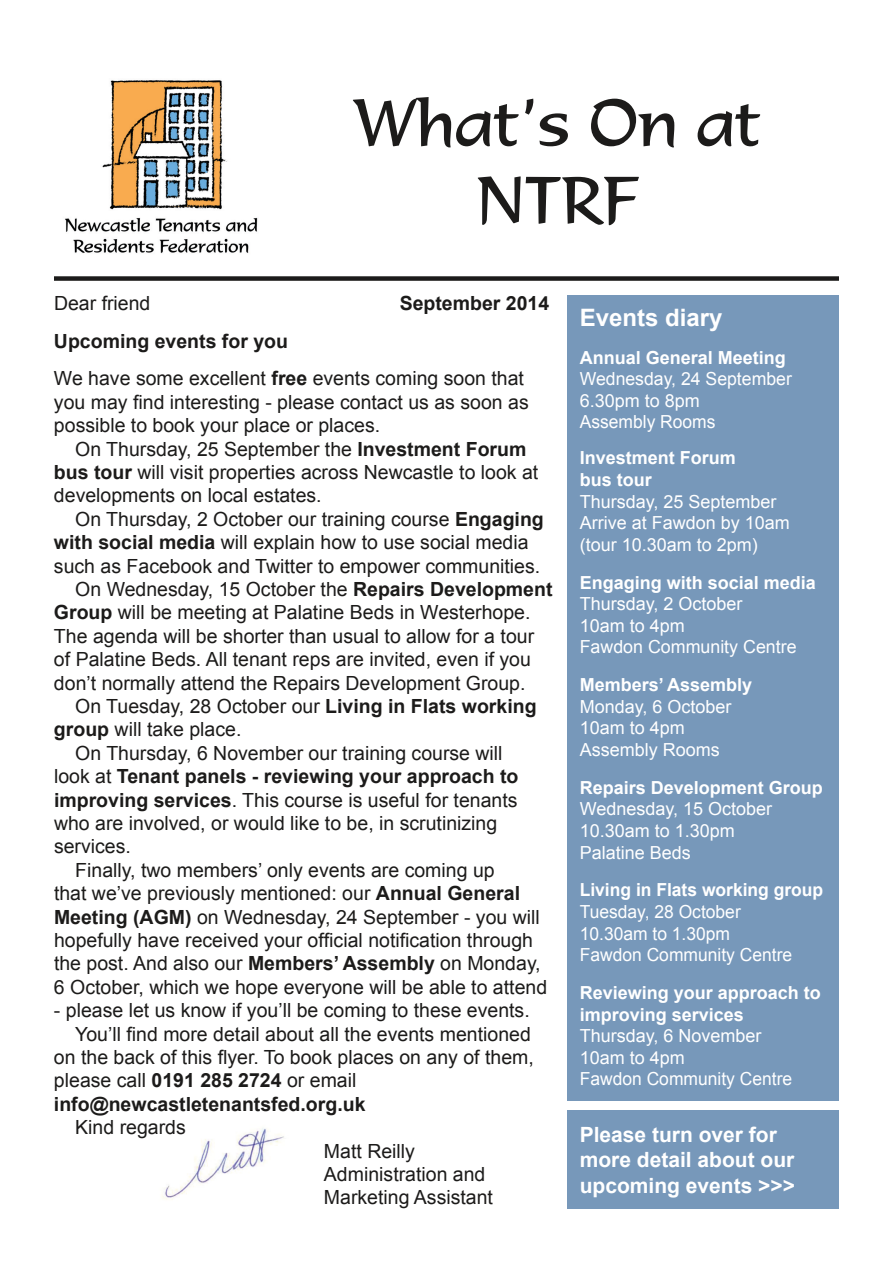
<style>
.page{position:relative;width:893px;height:1263px;background:#fff}
.page>*{position:absolute;margin:0;border:0;box-sizing:border-box;transform-origin:0 0}
.t1{font:64.5px/77.4px "Formal 436 BT";color:#1c1b1a;text-align:center}
.t2{font:700 24px "Arial";color:#fff}
.t3{font:700 21px/25.2px "Arial";color:#fff}
.t4{font:19.5px/23.4px "Arial";color:#1c1b1a}
.t5{font:700 19.5px "Arial";color:#1c1b1a}
.t6{font:18px/21.6px "Arial";color:#fff}
.t7{font:700 18px/21.6px "Arial";color:#fff}
.s1{font-weight:700}
.s2{font-weight:400}
</style>
<div class="page">
<img style="left:162px;top:1128px;width:122px;height:72px">
<img style="left:65px;top:80px;width:193px;height:174px">
<div style="left:54px;top:276px;width:785px;height:5px;background:#1c1b1a"></div>
<div style="left:567px;top:296px;width:271px;height:805px;background:#7798ba"></div>
<div style="left:567px;top:1110px;width:271px;height:98px;background:#7798ba"></div>
<h1 class="t1" style="left:354px;top:83px;width:408px">What’s On at<br>NTRF</h1>
<p class="t4" style="left:54px;top:291px;width:98px">Dear friend</p>
<p class="t5" style="left:400px;top:290px;width:151px">September 2014</p>
<p class="t4" style="left:54px;top:322px;width:472px;line-height:37.8px"><span class="s1">Upcoming events for you<br></span>We have some excellent <span class="s1">free</span> events coming soon that</p>
<p class="t4" style="left:54px;top:390px;width:476px">you may find interesting - please contact us as soon as possible to book your place or places.</p>
<p class="t4" style="left:54px;top:437px;width:486px;text-indent:21px">On Thursday, 25 September the <span class="s1">Investment Forum bus tour</span> will visit properties across Newcastle to look at developments on local estates.</p>
<p class="t4" style="left:75px;top:507px;width:470px">On Thursday, 2 October our training course <span class="s1">Engaging</span></p>
<p class="t4" style="left:54px;top:531px;width:476px"><span class="s1">with social media</span> will explain how to use social media</p>
<p class="t4" style="left:54px;top:554px;width:488px">such as Facebook and Twitter to empower communities.</p>
<p class="t4" style="left:75px;top:578px;width:479px">On Wednesday, 15 October the <span class="s1">Repairs Development</span></p>
<p class="t4" style="left:54px;top:601px;width:478px"><span class="s1">Group</span> will be meeting at Palatine Beds in Westerhope.</p>
<p class="t4" style="left:54px;top:624px;width:482px">The agenda will be shorter than usual to allow for a tour</p>
<p class="t4" style="left:54px;top:648px;width:478px">of Palatine Beds. All tenant reps are invited, even if you</p>
<p class="t4" style="left:54px;top:671px;width:473px">don’t normally attend the Repairs Development Group.</p>
<p class="t4" style="left:75px;top:695px;width:463px">On Tuesday, 28 October our <span class="s1">Living in Flats working</span></p>
<p class="t4" style="left:54px;top:718px;width:189px"><span class="s1">group</span> will take place.</p>
<p class="t4" style="left:75px;top:741px;width:429px">On Thursday, 6 November our training course will</p>
<p class="t5" style="left:54px;top:763px;width:466px"><span class="s2">look at</span> Tenant panels - reviewing your approach to</p>
<p class="t4" style="left:54px;top:788px;width:465px"><span class="s1">improving services</span>. This course is useful for tenants</p>
<p class="t4" style="left:54px;top:812px;width:445px">who are involved, or would like to be, in scrutinizing</p>
<p class="t4" style="left:54px;top:835px;width:78px">services.</p>
<p class="t4" style="left:75px;top:858px;width:421px">Finally, two members’ only events are coming up</p>
<p class="t4" style="left:54px;top:882px;width:468px">that we’ve previously mentioned: our <span class="s1">Annual General</span></p>
<p class="t4" style="left:54px;top:905px;width:487px"><span class="s1">Meeting (AGM)</span> on Wednesday, 24 September - you will</p>
<p class="t4" style="left:54px;top:929px;width:481px">hopefully have received your official notification through</p>
<p class="t4" style="left:54px;top:952px;width:488px">the post. And also our <span class="s1">Members’ Assembly</span> on Monday,</p>
<p class="t4" style="left:54px;top:975px;width:495px">6 October, which we hope everyone will be able to attend</p>
<p class="t4" style="left:54px;top:999px;width:477px">- please let us know if you’ll be coming to these events.</p>
<p class="t4" style="left:75px;top:1022px;width:457px">You’ll find more detail about all the events mentioned</p>
<p class="t4" style="left:54px;top:1046px;width:481px">on the back of this flyer. To book places on any of them,</p>
<p class="t4" style="left:54px;top:1069px;width:304px">please call <span class="s1">0191 285 2724</span> or email</p>
<p class="t5" style="left:54px;top:1091px;width:313px">info@newcastletenantsfed.org.uk</p>
<p class="t4" style="left:75px;top:1116px;width:112px">Kind regards</p>
<p class="t4" style="left:324px;top:1139px;width:171px">Matt Reilly<br>Administration and<br>Marketing Assistant</p>
<p class="t2" style="left:580px;top:301px;width:144px">Events diary</p>
<p class="t7" style="left:580px;top:347px;width:208px">Annual General Meeting</p>
<p class="t6" style="left:580px;top:368px;width:214px">Wednesday, 24 September<br>6.30pm to 8pm<br>Assembly Rooms</p>
<p class="t7" style="left:580px;top:448px;width:158px">Investment Forum bus tour</p>
<p class="t6" style="left:580px;top:491px;width:212px">Thursday, 25 September<br>Arrive at Fawdon by 10am (tour 10.30am to 2pm)</p>
<p class="t7" style="left:580px;top:572px;width:238px">Engaging with social media</p>
<p class="t6" style="left:580px;top:593px;width:218px">Thursday, 2 October<br>10am to 4pm<br>Fawdon Community Centre</p>
<p class="t7" style="left:580px;top:675px;width:174px">Members’ Assembly</p>
<p class="t6" style="left:580px;top:696px;width:153px">Monday, 6 October<br>10am to 4pm<br>Assembly Rooms</p>
<p class="t7" style="left:580px;top:777px;width:245px">Repairs Development Group</p>
<p class="t6" style="left:580px;top:798px;width:194px">Wednesday, 15 October<br>10.30am to 1.30pm<br>Palatine Beds</p>
<p class="t7" style="left:580px;top:880px;width:245px">Living in Flats working group</p>
<p class="t6" style="left:580px;top:901px;width:214px">Tuesday, 28 October<br>10.30am to 1.30pm<br>Fawdon Community Centre</p>
<p class="t7" style="left:580px;top:982px;width:243px">Reviewing your approach to improving services</p>
<p class="t6" style="left:580px;top:1025px;width:214px">Thursday, 6 November<br>10am to 4pm<br>Fawdon Community Centre</p>
<p class="t3" style="left:580px;top:1123px;width:217px">Please turn over for more detail about our upcoming events &gt;&gt;&gt;</p>
</div>
